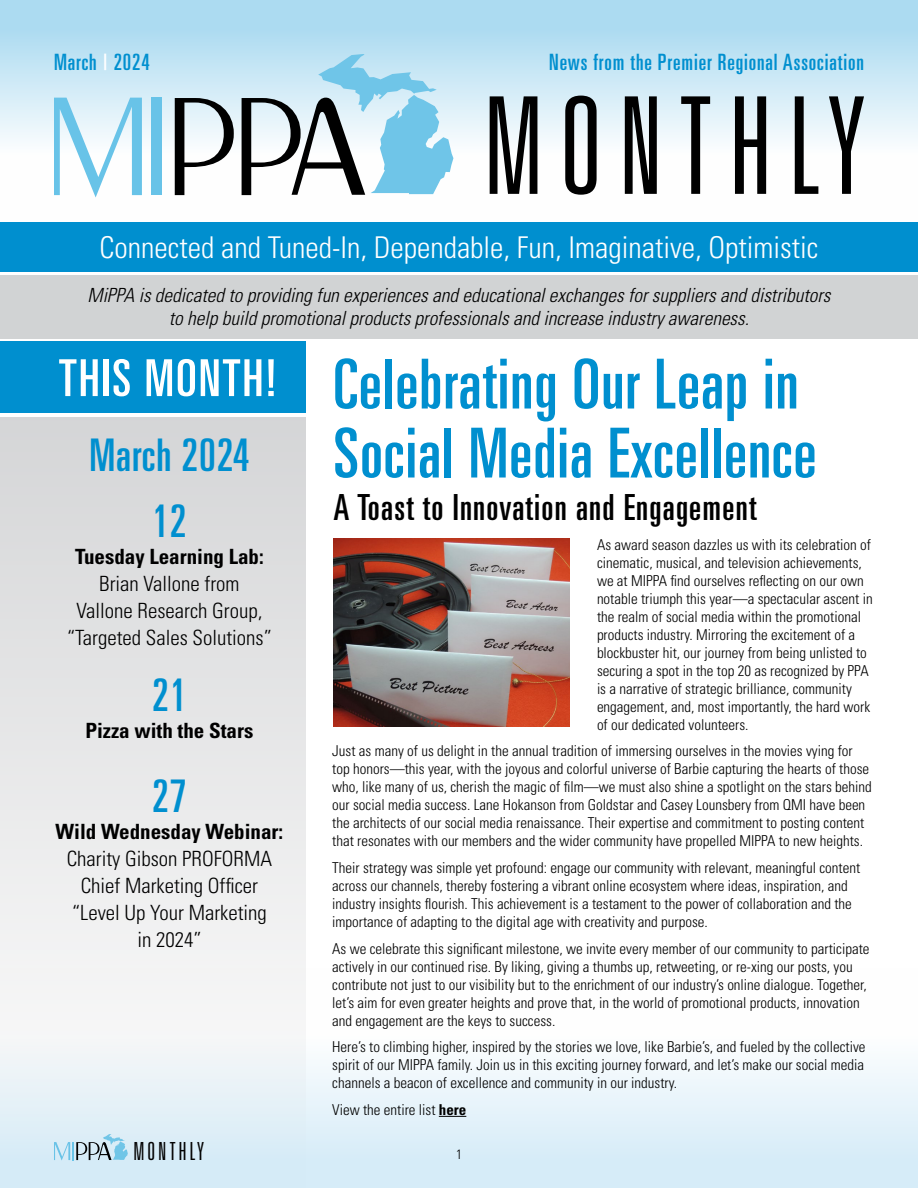
<style>
.page{position:relative;width:918px;height:1188px;background:#fff}
.page>*{position:absolute;margin:0;border:0;box-sizing:border-box;transform-origin:0 0}
.t1{font:300 ultra-condensed 135px "Univers LT Std";letter-spacing:.11em;color:#000}
.t2{font:ultra-condensed 69px/69px "Univers LT Std";letter-spacing:.015em;color:#008fcf}
.t3{font:ultra-condensed 51px "Univers LT Std";letter-spacing:.04em;color:#fff}
.t4{font:ultra-condensed 45px/66px "Univers LT Std";letter-spacing:.02em;color:#008fcf;text-align:center}
.t5{font:ultra-condensed 36px "Univers LT Std";letter-spacing:.035em;color:#000}
.t6{font:300 condensed 30px "Univers LT Std";color:#fff}
.t7{font:300 ultra-condensed 24.9px "Univers LT Std";letter-spacing:.11em;color:#000}
.t8{font:ultra-condensed 22.5px "Univers LT Std";letter-spacing:.04em;color:#008fcf}
.t9{font:300 condensed 21px/27px "Univers LT Std";color:#000;text-align:center}
.t10{font:700 condensed 21px "Univers LT Std";color:#000}
.t11{font:italic 300 condensed 19.5px/22.5px "Univers LT Std";color:#000;text-align:center}
.t12{font:300 condensed 15px/18px "Univers LT Std";color:#000}
.t13{font:300 condensed 13.5px "Univers LT Std";color:#000}
.s1{color:#fff}
.s2{font-weight:700}
</style>
<div class="page">
<div style="left:0;top:969px;width:918px;height:219px;background:linear-gradient(to bottom,#fff,#d3ebf7)"></div>
<div style="left:0;top:0;width:918px;height:219px;background:linear-gradient(to bottom,#a6d8f0,#fff)"></div>
<svg style="left:0;top:417px;width:306px;height:771px"></svg>
<div style="left:0;top:276px;width:918px;height:63px;background:#d1d3d4"></div>
<div style="left:0;top:223px;width:918px;height:49px;background:#008fcf"></div>
<div style="left:0;top:342px;width:306px;height:71px;background:#008fcf"></div>
<svg style="left:54px;top:98px;width:88px;height:99px"></svg>
<svg style="left:175px;top:98px;width:59px;height:97px"></svg>
<div style="left:151px;top:98px;width:11px;height:97px;background:#68c3e8"></div>
<svg style="left:242px;top:54px;width:211px;height:141px"></svg>
<svg style="left:439px;top:1116px;width:27px;height:1px"></svg>
<img style="left:333px;top:539px;width:237px;height:188px">
<h3 class="t8" style="left:54px;top:49px;width:97px">March <span class="s1">|</span> 2024</h3>
<h3 class="t8" style="left:549px;top:49px;width:316px">News from the Premier Regional Association</h3>
<h1 class="t1" style="left:484px;top:76px;width:383px">MONTHLY</h1>
<h3 class="t6" style="left:100px;top:230px;width:721px">Connected and Tuned-In, Dependable, Fun, Imaginative, Optimistic</h3>
<h3 class="t11" style="left:87px;top:284px;width:745px">MiPPA is dedicated to providing fun experiences and educational exchanges for suppliers and distributors to help build promotional products professionals and increase industry awareness.</h3>
<h3 class="t3" style="left:59px;top:349px;width:219px">THIS MONTH!</h3>
<h2 class="t2" style="left:333px;top:349px;width:485px">Celebrating Our Leap in<br>Social Media Excellence</h2>
<h3 class="t5" style="left:333px;top:486px;width:424px">A Toast to Innovation and Engagement</h3>
<h3 class="t4" style="left:89px;top:421px;width:161px">March 2024<br>12</h3>
<h3 class="t10" style="left:75px;top:543px;width:190px">Tuesday Learning Lab:</h3>
<h3 class="t9" style="left:67px;top:570px;width:206px">Brian Vallone from<br>Vallone Research Group, “Targeted Sales Solutions”</h3>
<h3 class="t4" style="left:152px;top:661px;width:36px">21</h3>
<h3 class="t10" style="left:85px;top:717px;width:170px">Pizza with the Stars</h3>
<p class="t12" style="left:597px;top:535px;width:277px">As award season dazzles us with its celebration of cinematic, musical, and television achievements, we at MIPPA find ourselves reflecting on our own notable triumph this year—a spectacular ascent in the realm of social media within the promotional products industry. Mirroring the excitement of a blockbuster hit, our journey from being unlisted to securing a spot in the top 20 as recognized by PPA is a narrative of strategic brilliance, community engagement, and, most importantly, the hard work of our dedicated volunteers.</p>
<p class="t12" style="left:332px;top:742px;width:541px">Just as many of us delight in the annual tradition of immersing ourselves in the movies vying for top honors—this year, with the joyous and colorful universe of Barbie capturing the hearts of those who, like many of us, cherish the magic of film—we must also shine a spotlight on the stars behind our social media success. Lane Hokanson from Goldstar and Casey Lounsbery from QMI have been the architects of our social media renaissance. Their expertise and commitment to posting content that resonates with our members and the wider community have propelled MIPPA to new heights.</p>
<p class="t12" style="left:332px;top:859px;width:530px">Their strategy was simple yet profound: engage our community with relevant, meaningful content across our channels, thereby fostering a vibrant online ecosystem where ideas, inspiration, and industry insights flourish. This achievement is a testament to the power of collaboration and the importance of adapting to the digital age with creativity and purpose.</p>
<p class="t12" style="left:332px;top:939px;width:539px">As we celebrate this significant milestone, we invite every member of our community to participate actively in our continued rise. By liking, giving a thumbs up, retweeting, or re-xing our posts, you contribute not just to our visibility but to the enrichment of our industry’s online dialogue. Together, let’s aim for even greater heights and prove that, in the world of promotional products, innovation and engagement are the keys to success.</p>
<p class="t12" style="left:332px;top:1038px;width:535px;text-align:justify">Here’s to climbing higher, inspired by the stories we love, like Barbie’s, and fueled by the collective spirit of our MIPPA family. Join us in this exciting journey forward, and let’s make our social media channels a beacon of excellence and community in our industry.</p>
<p class="t12" style="left:332px;top:1101px;width:136px">View the entire list <span class="s2">here</span></p>
<h3 class="t4" style="left:152px;top:763px;width:36px">27</h3>
<h3 class="t10" style="left:56px;top:819px;width:229px">Wild Wednesday Webinar:</h3>
<h3 class="t9" style="left:67px;top:845px;width:207px">Charity Gibson PROFORMA<br>Chief Marketing Officer “Level Up Your Marketing in 2024”</h3>
<h3 class="t7" style="left:133px;top:1138px;width:72px">MONTHLY</h3>
<p class="t13" style="left:456px;top:1147px;width:7px">1</p>
</div>
